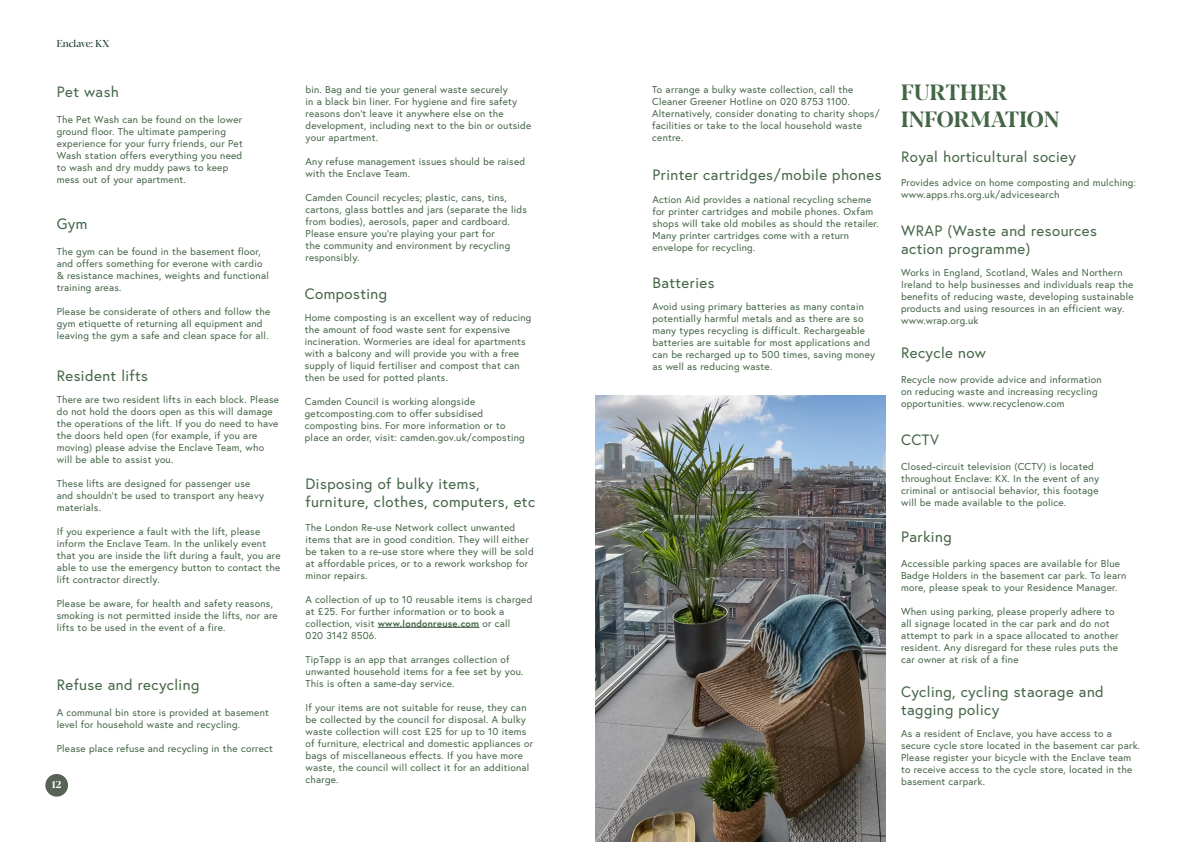
<style>
.page{position:relative;width:1191px;height:842px;background:#fff}
.page>*{position:absolute;margin:0;border:0;box-sizing:border-box;transform-origin:0 0}
.t1{font:700 22px/26.4px "Blacker Pro Dis";letter-spacing:.01em;color:#446546}
.t2{font:15px/18px "Europa";letter-spacing:.03em;color:#446546}
.t3{font:10px/12px "Europa";letter-spacing:.025em;color:#446546}
.t4{font:10px "Blacker Pro Dis";letter-spacing:-.005em;color:#0f312b}
.t5{font:700 10px "Blacker Pro Dis";color:#fff}
.s1{font-weight:700;font-size:9.5px}
</style>
<div class="page">
<hr style="left:378px;top:627px;width:101px;height:1px;background:#446546">
<div style="left:45px;top:774px;width:23px;height:23px;background:#576354;border-radius:50%"></div>
<img style="left:595px;top:395px;width:290px;height:447px">
<p class="t4" style="left:57px;top:37px;width:54px">Enclave: KX</p>
<p class="t2" style="left:57px;top:82px;width:64px">Pet wash</p>
<p class="t3" style="left:57px;top:113px;width:188px">The Pet Wash can be found on the lower ground floor. The ultimate pampering experience for your furry friends, our Pet Wash station offers everything you need to wash and dry muddy paws to keep mess out of your apartment.</p>
<p class="t2" style="left:57px;top:214px;width:32px">Gym</p>
<p class="t3" style="left:57px;top:245px;width:214px">The gym can be found in the basement floor, and offers something for everone with cardio &amp; resistance machines, weights and functional training areas.</p>
<p class="t3" style="left:57px;top:305px;width:215px">Please be considerate of others and follow the gym etiquette of returning all equipment and leaving the gym a safe and clean space for all.</p>
<p class="t2" style="left:57px;top:367px;width:93px">Resident lifts</p>
<p class="t3" style="left:57px;top:393px;width:224px">There are two resident lifts in each block. Please do not hold the doors open as this will damage the operations of the lift. If you do need to have the doors held open (for example, if you are</p>
<p class="t3" style="left:57px;top:441px;width:209px">moving) please advise the Enclave Team, who will be able to assist you.</p>
<p class="t3" style="left:57px;top:477px;width:209px">These lifts are designed for passenger use and shouldn’t be used to transport any heavy materials.</p>
<p class="t3" style="left:57px;top:525px;width:225px">If you experience a fault with the lift, please inform the Enclave Team. In the unlikely event that you are inside the lift during a fault, you are able to use the emergency button to contact the lift contractor directly.</p>
<p class="t3" style="left:57px;top:597px;width:222px">Please be aware, for health and safety reasons, smoking is not permitted inside the lifts, nor are lifts to be used in the event of a fire.</p>
<p class="t2" style="left:57px;top:675px;width:144px">Refuse and recycling</p>
<p class="t3" style="left:57px;top:706px;width:214px">A communal bin store is provided at basement level for household waste and recycling.</p>
<p class="t3" style="left:57px;top:742px;width:218px">Please place refuse and recycling in the correct</p>
<p class="t5" style="left:52px;top:778px;width:11px">12</p>
<p class="t3" style="left:305px;top:83px;width:227px">bin. Bag and tie your general waste securely<br>in a black bin liner. For hygiene and fire safety reasons don’t leave it anywhere else on the development, including next to the bin or outside your apartment.</p>
<p class="t3" style="left:305px;top:155px;width:221px">Any refuse management issues should be raised with the Enclave Team.</p>
<p class="t3" style="left:305px;top:191px;width:223px">Camden Council recycles; plastic, cans, tins, cartons, glass bottles and jars (separate the lids from bodies), aerosols, paper and cardboard.<br>Please ensure you’re playing your part for<br>the community and environment by recycling responsibly.</p>
<p class="t2" style="left:305px;top:284px;width:84px">Composting</p>
<p class="t3" style="left:305px;top:311px;width:228px">Home composting is an excellent way of reducing the amount of food waste sent for expensive incineration. Wormeries are ideal for apartments with a balcony and will provide you with a free supply of liquid fertiliser and compost that can</p>
<p class="t3" style="left:305px;top:371px;width:145px">then be used for potted plants.</p>
<p class="t3" style="left:305px;top:395px;width:221px">Camden Council is working alongside getcomposting.com to offer subsidised composting bins. For more information or to place an order, visit: camden.gov.uk/composting</p>
<p class="t2" style="left:305px;top:475px;width:231px">Disposing of bulky items, furniture, clothes, computers, etc</p>
<p class="t3" style="left:305px;top:521px;width:230px">The London Re-use Network collect unwanted items that are in good condition. They will either be taken to a re-use store where they will be sold at affordable prices, or to a rework workshop for minor repairs.</p>
<p class="t3" style="left:305px;top:593px;width:228px">A collection of up to 10 reusable items is charged at £25. For further information or to book a collection, visit <span class="s1">www.londonreuse.com</span> or call</p>
<p class="t3" style="left:305px;top:629px;width:73px">020 3142 8506.</p>
<p class="t3" style="left:305px;top:653px;width:219px">TipTapp is an app that arranges collection of unwanted household items for a fee set by you.<br>This is often a same-day service.</p>
<p class="t3" style="left:305px;top:701px;width:229px">If your items are not suitable for reuse, they can be collected by the council for disposal. A bulky waste collection will cost £25 for up to 10 items of furniture, electrical and domestic appliances or bags of miscellaneous effects. If you have more waste, the council will collect it for an additional charge.</p>
<p class="t3" style="left:652px;top:83px;width:229px">To arrange a bulky waste collection, call the Cleaner Greener Hotline on 020 8753 1100.<br>Alternatively, consider donating to charity shops/ facilities or take to the local household waste centre.</p>
<p class="t2" style="left:652px;top:166px;width:231px">Printer cartridges/mobile phones</p>
<p class="t3" style="left:652px;top:193px;width:228px">Action Aid provides a national recycling scheme for printer cartridges and mobile phones. Oxfam shops will take old mobiles as should the retailer.</p>
<p class="t3" style="left:652px;top:229px;width:198px">Many printer cartridges come with a return envelope for recycling.</p>
<p class="t2" style="left:652px;top:274px;width:64px">Batteries</p>
<p class="t3" style="left:652px;top:300px;width:224px">Avoid using primary batteries as many contain potentially harmful metals and as there are so many types recycling is difficult. Rechargeable batteries are suitable for most applications and can be recharged up to 500 times, saving money as well as reducing waste.</p>
<p class="t1" style="left:901px;top:78px;width:160px">FURTHER<br>INFORMATION</p>
<p class="t2" style="left:901px;top:147px;width:176px">Royal horticultural sociey</p>
<p class="t3" style="left:901px;top:177px;width:236px">Provides advice on home composting and mulching:</p>
<p class="t3" style="left:901px;top:189px;width:160px">www.apps.rhs.org.uk/advicesearch</p>
<p class="t2" style="left:901px;top:221px;width:197px">WRAP (Waste and resources action programme)</p>
<p class="t3" style="left:901px;top:266px;width:234px">Works in England, Scotland, Wales and Northern Ireland to help businesses and individuals reap the benefits of reducing waste, developing sustainable products and using resources in an efficient way.</p>
<p class="t3" style="left:901px;top:314px;width:79px">www.wrap.org.uk</p>
<p class="t2" style="left:901px;top:343px;width:86px">Recycle now</p>
<p class="t3" style="left:901px;top:373px;width:202px">Recycle now provide advice and information on reducing waste and increasing recycling opportunities. www.recyclenow.com</p>
<p class="t2" style="left:901px;top:430px;width:39px">CCTV</p>
<p class="t3" style="left:901px;top:460px;width:200px">Closed-circuit television (CCTV) is located throughout Enclave: KX. In the event of any criminal or antisocial behavior, this footage will be made available to the police.</p>
<p class="t2" style="left:901px;top:527px;width:52px">Parking</p>
<p class="t3" style="left:901px;top:557px;width:227px">Accessible parking spaces are available for Blue<br>Badge Holders in the basement car park. To learn more, please speak to your Residence Manager.</p>
<p class="t3" style="left:901px;top:605px;width:219px">When using parking, please properly adhere to all signage located in the car park and do not attempt to park in a space allocated to another resident. Any disregard for these rules puts the car owner at risk of a fine</p>
<p class="t2" style="left:901px;top:682px;width:204px">Cycling, cycling staorage and tagging policy</p>
<p class="t3" style="left:901px;top:727px;width:241px">As a resident of Enclave, you have access to a secure cycle store located in the basement car park.<br>Please register your bicycle with the Enclave team to receive access to the cycle store, located in the basement carpark.</p>
</div>
